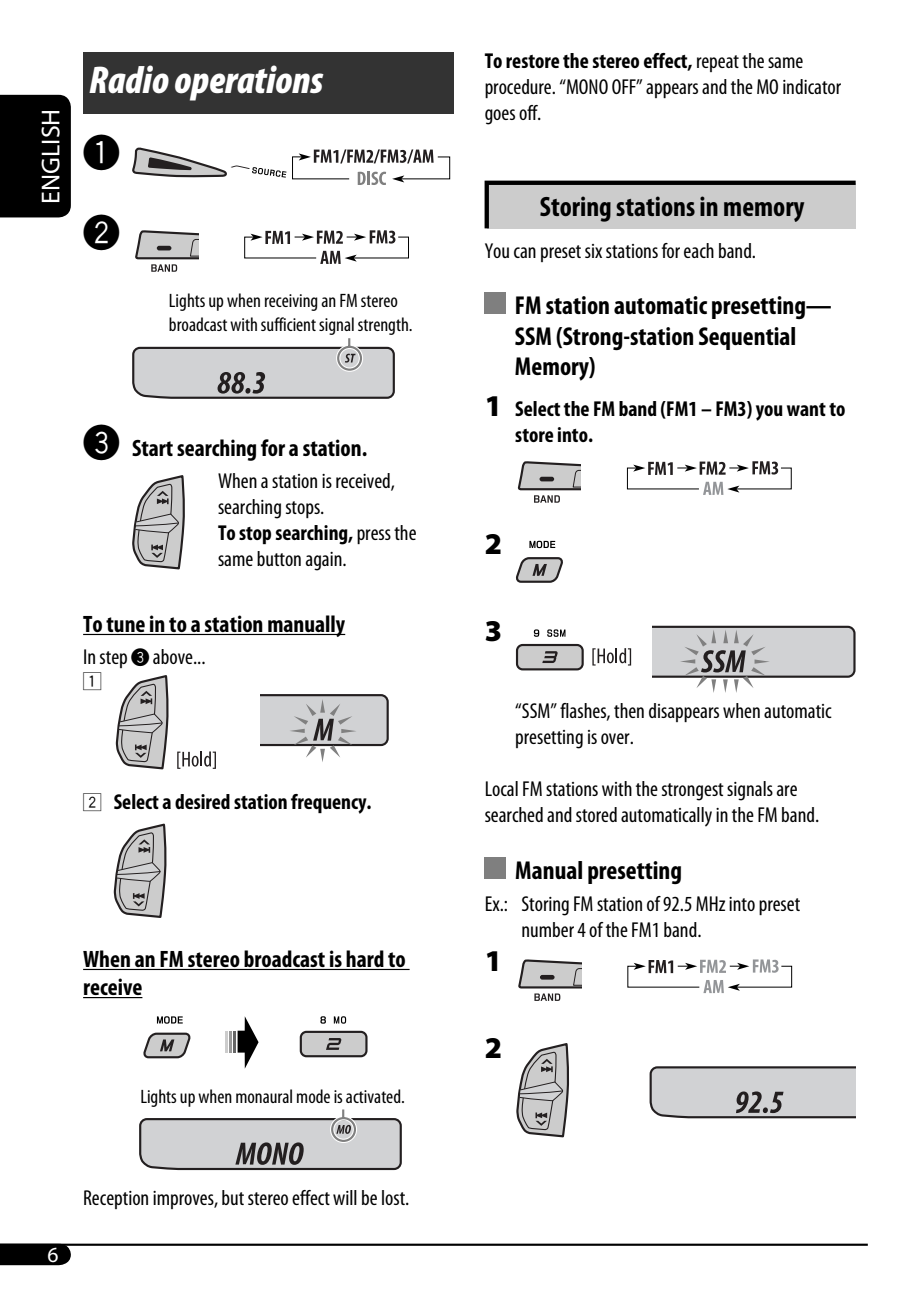
<style>
.page{position:relative;width:921px;height:1294px;background:#fff}
.page>*{position:absolute;margin:0;border:0;box-sizing:border-box;transform-origin:0 0}
.t1{font:italic 900 condensed 39px "Myriad Pro";color:#fff}
.t2{font:39px/80px "Akakusuji";color:#000}
.t3{font:900 30.25px "Myriad Pro";color:#000}
.t4{font:700 condensed 28px "Myriad Pro";color:#000}
.t5{font:700 condensed 26px/30.2px "Myriad Pro";color:#000}
.t6{font:26px "Myriad Pro";color:#fff}
.t7{font:700 condensed 23.75px/28px "Myriad Pro";color:#000}
.t8{font:condensed 21.5px/26px "Myriad Pro";color:#000}
.t9{font:700 condensed 21.5px/26px "Myriad Pro";color:#000}
.t10{font:21.5px "Myriad Pro";color:#fff}
.t11{font:condensed 19.5px/23.8px "Myriad Pro";color:#000}
.t12{font:19.5px "Akakusuji";color:#000}
.s1{font-family:"Akakusuji";font-weight:400;font-stretch:normal;font-size:39px}
.s2{font-weight:700}
.s3{font-family:"Akakusuji";font-stretch:normal;font-size:19.5px}
.s4{font-family:"Akakusuji";font-weight:400;font-stretch:normal;font-size:19.5px}
.s5{font-weight:900;font-stretch:normal;font-size:30.25px}
</style>
<div class="page">
<svg style="left:0;top:1245px;width:71px;height:20px"></svg>
<hr style="left:0;top:1243px;width:868px;height:2px;background:#000">
<div style="left:0;top:95px;width:71px;height:122px;background:#000"></div>
<div style="left:487px;top:183px;width:369px;height:45px;background:#ccc"></div>
<hr style="left:485px;top:181px;width:371px;height:4px;background:#000">
<svg style="left:485px;top:185px;width:4px;height:43px"></svg>
<div style="left:485px;top:293px;width:21px;height:21px;background:#7f7f7f"></div>
<div style="left:485px;top:857px;width:21px;height:21px;background:#7f7f7f"></div>
<div style="left:83px;top:52px;width:371px;height:61px;background:#333"></div>
<hr style="left:83px;top:634px;width:262px;height:1px;background:#000">
<hr style="left:83px;top:968px;width:327px;height:2px;background:#000">
<hr style="left:83px;top:997px;width:59px;height:1px;background:#000">
<svg style="left:292px;top:149px;width:159px;height:36px"></svg>
<svg style="left:132px;top:147px;width:154px;height:31px"></svg>
<svg style="left:244px;top:230px;width:165px;height:34px"></svg>
<svg style="left:136px;top:230px;width:62px;height:42px"></svg>
<hr style="left:157px;top:246px;width:14px;height:4px;background:#231f20;border-radius:2px">
<svg style="left:132px;top:338px;width:263px;height:61px;background:#c4c4c5"></svg>
<svg style="left:132px;top:476px;width:53px;height:94px"></svg>
<svg style="left:116px;top:676px;width:52px;height:94px"></svg>
<svg style="left:177px;top:751px;width:39px;height:17px"></svg>
<svg style="left:261px;top:694px;width:128px;height:68px"></svg>
<svg style="left:113px;top:824px;width:53px;height:94px"></svg>
<svg style="left:157px;top:1016px;width:26px;height:7px"></svg>
<svg style="left:144px;top:1032px;width:47px;height:27px"></svg>
<svg style="left:238px;top:1016px;width:21px;height:52px"></svg>
<hr style="left:233px;top:1030px;width:3px;height:22px;background:#666">
<hr style="left:229px;top:1030px;width:3px;height:22px;background:#999">
<hr style="left:225px;top:1030px;width:3px;height:22px;background:#ccc">
<svg style="left:320px;top:1016px;width:6px;height:7px"></svg>
<svg style="left:334px;top:1016px;width:12px;height:7px"></svg>
<div style="left:300px;top:1030px;width:68px;height:27px;background:#ccc;border:2px solid #231f20;border-radius:6px"></div>
<svg style="left:326px;top:1038px;width:15px;height:11px"></svg>
<svg style="left:139px;top:1109px;width:263px;height:62px"></svg>
<svg style="left:626px;top:461px;width:166px;height:34px"></svg>
<svg style="left:518px;top:461px;width:63px;height:41px"></svg>
<hr style="left:540px;top:477px;width:14px;height:4px;background:#231f20;border-radius:2px">
<svg style="left:529px;top:540px;width:26px;height:8px"></svg>
<svg style="left:516px;top:557px;width:47px;height:26px"></svg>
<svg style="left:534px;top:629px;width:5px;height:8px"></svg>
<svg style="left:547px;top:629px;width:18px;height:8px"></svg>
<div style="left:516px;top:644px;width:68px;height:26px;background:#ccc;border:2px solid #231f20;border-radius:6px"></div>
<svg style="left:542px;top:651px;width:16px;height:12px"></svg>
<svg style="left:592px;top:648px;width:39px;height:17px"></svg>
<svg style="left:652px;top:625px;width:203px;height:68px"></svg>
<svg style="left:627px;top:959px;width:166px;height:34px"></svg>
<svg style="left:519px;top:959px;width:62px;height:41px"></svg>
<div style="left:540px;top:974px;width:15px;height:5px;background:#231f20;border-radius:2px"></div>
<svg style="left:516px;top:1044px;width:53px;height:94px"></svg>
<svg style="left:650px;top:1066px;width:206px;height:53px;background:#bcbcbe"></svg>
<p class="t6" style="left:41px;top:203px;width:96px;rotate:-90deg">ENGLISH</p>
<h1 class="t1" style="left:89px;top:66px;width:236px">Radio operations</h1>
<h1 class="t2" style="left:83px;top:112px;width:38px">~<br>Ÿ</h1>
<p class="t11" style="left:169px;top:291px;width:245px">Lights up when receiving an FM stereo broadcast with sufficient signal strength.</p>
<p class="t7" style="left:83px;top:436px;width:286px"><span class="s1">!</span> Start searching for a station.</p>
<p class="t8" style="left:218px;top:469px;width:200px">When a station is received, searching stops.<br><span class="s2">To stop searching,</span> press the same button again.</p>
<p class="t7" style="left:83px;top:612px;width:264px">To tune in to a station manually</p>
<p class="t8" style="left:83px;top:646px;width:124px">In step <span class="s3">!</span> above...</p>
<p class="t12" style="left:83px;top:671px;width:20px">1</p>
<p class="t9" style="left:83px;top:791px;width:290px"><span class="s4">2</span> Select a desired station frequency.</p>
<p class="t7" style="left:83px;top:947px;width:324px">When an FM stereo broadcast is hard to receive</p>
<p class="t11" style="left:140px;top:1086px;width:266px">Lights up when monaural mode is activated.</p>
<p class="t10" style="left:48px;top:1246px;width:13px">6</p>
<p class="t8" style="left:83px;top:1186px;width:328px">Reception improves, but stereo effect will be lost.</p>
<p class="t8" style="left:485px;top:50px;width:358px"><span class="s2">To restore the stereo effect,</span> repeat the same procedure. “MONO OFF” appears and the MO indicator goes off.</p>
<h3 class="t4" style="left:540px;top:197px;width:266px">Storing stations in memory</h3>
<p class="t8" style="left:485px;top:240px;width:273px">You can preset six stations for each band.</p>
<p class="t5" style="left:515px;top:293px;width:318px">FM station automatic presetting —<br>SSM (Strong-station Sequential<br>Memory)</p>
<p class="t9" style="left:515px;top:397px;width:332px;text-indent:-31px"><span class="s5">1</span> Select the FM band (FM1 – FM3) you want to store into.</p>
<h2 class="t3" style="left:485px;top:532px;width:19px">2</h2>
<h2 class="t3" style="left:485px;top:618px;width:19px">3</h2>
<p class="t8" style="left:515px;top:700px;width:318px">“SSM” flashes, then disappears when automatic presetting is over.</p>
<p class="t8" style="left:485px;top:778px;width:336px">Local FM stations with the strongest signals are searched and stored automatically in the FM band.</p>
<p class="t5" style="left:515px;top:857px;width:168px">Manual presetting</p>
<p class="t8" style="left:521px;top:892px;width:280px;text-indent:-37px">Ex.: Storing FM station of 92.5 MHz into preset number 4 of the FM1 band.</p>
<h2 class="t3" style="left:485px;top:949px;width:19px">1</h2>
<h2 class="t3" style="left:485px;top:1035px;width:19px">2</h2>
</div>
